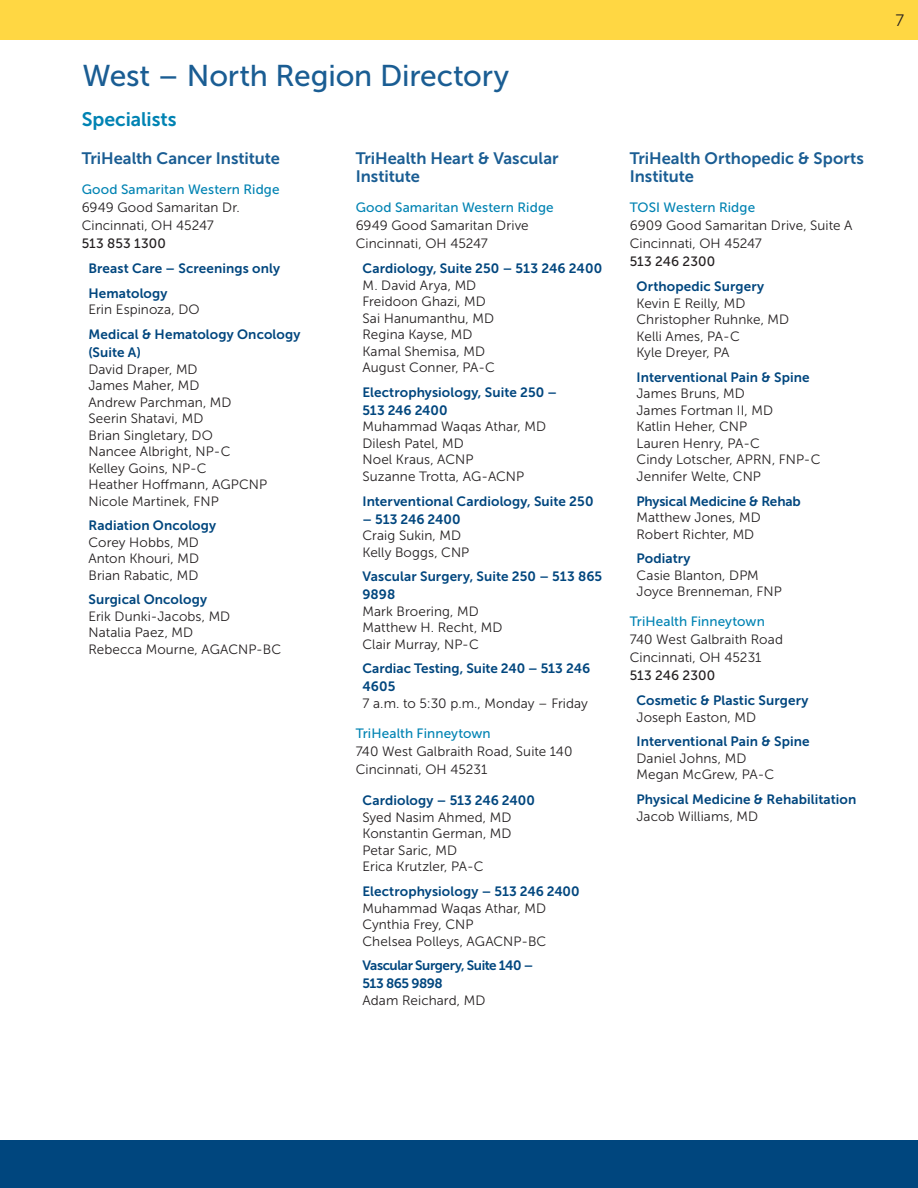
<style>
.page{position:relative;width:918px;height:1188px;background:#fff}
.page>*{position:absolute;margin:0;border:0;box-sizing:border-box;transform-origin:0 0}
.ENTITY_headline{font:30px "Museo Sans 500";letter-spacing:-.005em;color:#1a5d93}
.Specialities_Primary_Head-SPAN{font:19.5px "Museo Sans 700";letter-spacing:-.005em;color:#0083b3}
.LIST-INSTITUTE_SPEC{font:16.5px/18px "Museo Sans 700";color:#1a5d93}
.t1{font:16.5px "Museo Sans 300";color:#231f20}
.LIST-Doctor{font:13.5px "Museo Sans 300";letter-spacing:.005em;color:#231f20}
.LIST-sub-specialty{font:13.5px/18px "Museo Sans 700";letter-spacing:.005em;color:#00467e}
.LIST-addresses{font:13.5px "Museo Sans 300";letter-spacing:.005em;color:#231f20}
.LIST-office_name{font:13.5px "Museo Sans 500";letter-spacing:.01em;color:#0083b3}
.LIST-sub-specialty-2{font:13.5px/18px "Museo Sans 700";letter-spacing:-.035em;color:#00467e}
.LIST-phone_number{font:13.5px "Museo Sans 500";letter-spacing:.01em;color:#231f20}
.LIST-address_space_after{font:13.5px "Museo Sans 300";letter-spacing:.005em;color:#231f20}
</style>
<div class="page">
<div style="left:0;top:1141px;width:918px;height:47px;background:#00467e"></div>
<div style="left:0;top:0;width:918px;height:40px;background:#ffd743"></div>
<p class="ENTITY_headline" style="left:82px;top:59px;width:428px">West – North Region Directory</p>
<p class="Specialities_Primary_Head-SPAN" style="left:82px;top:108px;width:96px">Specialists</p>
<p class="LIST-INSTITUTE_SPEC" style="left:82px;top:150px;width:200px">TriHealth Cancer Institute</p>
<p class="LIST-office_name" style="left:82px;top:182px;width:199px">Good Samaritan Western Ridge</p>
<p class="LIST-addresses" style="left:82px;top:200px;width:160px">6949 Good Samaritan Dr.</p>
<p class="LIST-addresses" style="left:82px;top:218px;width:134px">Cincinnati, OH 45247</p>
<p class="LIST-phone_number" style="left:82px;top:236px;width:86px">513 853 1300</p>
<p class="LIST-sub-specialty" style="left:88px;top:259px;width:193px">Breast Care – Screenings only</p>
<p class="LIST-sub-specialty" style="left:88px;top:284px;width:81px">Hematology</p>
<p class="LIST-Doctor" style="left:88px;top:302px;width:113px">Erin Espinoza, DO</p>
<p class="LIST-sub-specialty" style="left:88px;top:325px;width:214px">Medical &amp; Hematology Oncology (Suite A)</p>
<p class="LIST-Doctor" style="left:88px;top:362px;width:111px">David Draper, MD</p>
<p class="LIST-Doctor" style="left:88px;top:378px;width:113px">James Maher, MD</p>
<p class="LIST-Doctor" style="left:88px;top:395px;width:145px">Andrew Parchman, MD</p>
<p class="LIST-Doctor" style="left:88px;top:411px;width:116px">Seerin Shatavi, MD</p>
<p class="LIST-Doctor" style="left:88px;top:428px;width:126px">Brian Singletary, DO</p>
<p class="LIST-Doctor" style="left:88px;top:444px;width:144px">Nancee Albright, NP-C</p>
<p class="LIST-Doctor" style="left:88px;top:461px;width:120px">Kelley Goins, NP-C</p>
<p class="LIST-Doctor" style="left:88px;top:477px;width:180px">Heather Hoffmann, AGPCNP</p>
<p class="LIST-Doctor" style="left:88px;top:494px;width:132px">Nicole Martinek, FNP</p>
<p class="LIST-sub-specialty" style="left:88px;top:517px;width:129px">Radiation Oncology</p>
<p class="LIST-Doctor" style="left:88px;top:535px;width:112px">Corey Hobbs, MD</p>
<p class="LIST-Doctor" style="left:88px;top:551px;width:112px">Anton Khouri, MD</p>
<p class="LIST-Doctor" style="left:88px;top:568px;width:112px">Brian Rabatic, MD</p>
<p class="LIST-sub-specialty" style="left:88px;top:591px;width:120px">Surgical Oncology</p>
<p class="LIST-Doctor" style="left:88px;top:609px;width:143px">Erik Dunki-Jacobs, MD</p>
<p class="LIST-Doctor" style="left:88px;top:626px;width:106px">Natalia Paez, MD</p>
<p class="LIST-Doctor" style="left:88px;top:642px;width:194px">Rebecca Mourne, AGACNP-BC</p>
<p class="LIST-INSTITUTE_SPEC" style="left:356px;top:150px;width:205px">TriHealth Heart &amp; Vascular<br>Institute</p>
<p class="LIST-office_name" style="left:356px;top:200px;width:199px">Good Samaritan Western Ridge</p>
<p class="LIST-addresses" style="left:356px;top:218px;width:174px">6949 Good Samaritan Drive</p>
<p class="LIST-addresses" style="left:356px;top:236px;width:134px">Cincinnati, OH 45247</p>
<p class="LIST-sub-specialty" style="left:362px;top:259px;width:241px">Cardiology, Suite 250 – 513 246 2400</p>
<p class="LIST-Doctor" style="left:362px;top:278px;width:115px">M. David Arya, MD</p>
<p class="LIST-Doctor" style="left:362px;top:294px;width:125px">Freidoon Ghazi, MD</p>
<p class="LIST-Doctor" style="left:362px;top:311px;width:133px">Sai Hanumanthu, MD</p>
<p class="LIST-Doctor" style="left:362px;top:327px;width:112px">Regina Kayse, MD</p>
<p class="LIST-Doctor" style="left:362px;top:344px;width:124px">Kamal Shemisa, MD</p>
<p class="LIST-Doctor" style="left:362px;top:360px;width:134px">August Conner, PA-C</p>
<p class="LIST-sub-specialty" style="left:362px;top:383px;width:196px">Electrophysiology, Suite 250 –<br>513 246 2400</p>
<p class="LIST-Doctor" style="left:362px;top:419px;width:185px">Muhammad Waqas Athar, MD</p>
<p class="LIST-Doctor" style="left:362px;top:436px;width:103px">Dilesh Patel, MD</p>
<p class="LIST-Doctor" style="left:362px;top:452px;width:113px">Noel Kraus, ACNP</p>
<p class="LIST-Doctor" style="left:362px;top:469px;width:163px">Suzanne Trotta, AG-ACNP</p>
<p class="LIST-sub-specialty" style="left:362px;top:492px;width:233px">Interventional Cardiology, Suite 250</p>
<p class="LIST-sub-specialty" style="left:362px;top:510px;width:100px">– 513 246 2400</p>
<p class="LIST-Doctor" style="left:362px;top:528px;width:100px">Craig Sukin, MD</p>
<p class="LIST-Doctor" style="left:362px;top:545px;width:108px">Kelly Boggs, CNP</p>
<p class="LIST-sub-specialty" style="left:362px;top:568px;width:241px">Vascular Surgery, Suite 250 – 513 865<br>9898</p>
<p class="LIST-Doctor" style="left:362px;top:604px;width:118px">Mark Broering, MD</p>
<p class="LIST-Doctor" style="left:362px;top:620px;width:142px">Matthew H. Recht, MD</p>
<p class="LIST-Doctor" style="left:362px;top:637px;width:118px">Clair Murray, NP-C</p>
<p class="LIST-sub-specialty" style="left:362px;top:660px;width:229px">Cardiac Testing, Suite 240 – 513 246<br>4605</p>
<p class="LIST-Doctor" style="left:362px;top:696px;width:227px">7 a.m. to 5:30 p.m., Monday – Friday</p>
<p class="LIST-office_name" style="left:356px;top:726px;width:137px">TriHealth Finneytown</p>
<p class="LIST-addresses" style="left:356px;top:744px;width:218px">740 West Galbraith Road, Suite 140</p>
<p class="LIST-address_space_after" style="left:356px;top:762px;width:133px">Cincinnati, OH 45231</p>
<p class="LIST-sub-specialty" style="left:362px;top:792px;width:174px">Cardiology – 513 246 2400</p>
<p class="LIST-Doctor" style="left:362px;top:810px;width:151px">Syed Nasim Ahmed, MD</p>
<p class="LIST-Doctor" style="left:362px;top:827px;width:151px">Konstantin German, MD</p>
<p class="LIST-Doctor" style="left:362px;top:843px;width:96px">Petar Saric, MD</p>
<p class="LIST-Doctor" style="left:362px;top:860px;width:123px">Erica Krutzler, PA-C</p>
<p class="LIST-sub-specialty" style="left:362px;top:883px;width:219px">Electrophysiology – 513 246 2400</p>
<p class="LIST-Doctor" style="left:362px;top:901px;width:185px">Muhammad Waqas Athar, MD</p>
<p class="LIST-Doctor" style="left:362px;top:917px;width:112px">Cynthia Frey, CNP</p>
<p class="LIST-Doctor" style="left:362px;top:934px;width:185px">Chelsea Polleys, AGACNP-BC</p>
<p class="LIST-sub-specialty-2" style="left:362px;top:957px;width:172px">Vascular Surgery, Suite 140 –<br>513 865 9898</p>
<p class="LIST-Doctor" style="left:362px;top:993px;width:124px">Adam Reichard, MD</p>
<p class="LIST-INSTITUTE_SPEC" style="left:630px;top:150px;width:236px">TriHealth Orthopedic &amp; Sports<br>Institute</p>
<p class="LIST-office_name" style="left:630px;top:200px;width:127px">TOSI Western Ridge</p>
<p class="LIST-addresses" style="left:630px;top:218px;width:224px">6909 Good Samaritan Drive, Suite A</p>
<p class="LIST-addresses" style="left:630px;top:236px;width:134px">Cincinnati, OH 45247</p>
<p class="LIST-phone_number" style="left:630px;top:254px;width:87px">513 246 2300</p>
<p class="LIST-sub-specialty" style="left:637px;top:277px;width:129px">Orthopedic Surgery</p>
<p class="LIST-Doctor" style="left:637px;top:296px;width:110px">Kevin E Reilly, MD</p>
<p class="LIST-Doctor" style="left:637px;top:312px;width:154px">Christopher Ruhnke, MD</p>
<p class="LIST-Doctor" style="left:637px;top:329px;width:105px">Kelli Ames, PA-C</p>
<p class="LIST-Doctor" style="left:637px;top:345px;width:94px">Kyle Dreyer, PA</p>
<p class="LIST-sub-specialty" style="left:637px;top:368px;width:175px">Interventional Pain &amp; Spine</p>
<p class="LIST-Doctor" style="left:637px;top:386px;width:110px">James Bruns, MD</p>
<p class="LIST-Doctor" style="left:637px;top:403px;width:138px">James Fortman II, MD</p>
<p class="LIST-Doctor" style="left:637px;top:419px;width:112px">Katlin Heher, CNP</p>
<p class="LIST-Doctor" style="left:637px;top:436px;width:125px">Lauren Henry, PA-C</p>
<p class="LIST-Doctor" style="left:637px;top:452px;width:186px">Cindy Lotscher, APRN, FNP‑ C</p>
<p class="LIST-Doctor" style="left:637px;top:469px;width:126px">Jennifer Welte, CNP</p>
<p class="LIST-sub-specialty" style="left:637px;top:492px;width:166px">Physical Medicine &amp; Rehab</p>
<p class="LIST-Doctor" style="left:637px;top:510px;width:126px">Matthew Jones, MD</p>
<p class="LIST-Doctor" style="left:637px;top:527px;width:119px">Robert Richter, MD</p>
<p class="LIST-sub-specialty" style="left:637px;top:550px;width:56px">Podiatry</p>
<p class="LIST-Doctor" style="left:637px;top:568px;width:124px">Casie Blanton, DPM</p>
<p class="LIST-Doctor" style="left:637px;top:584px;width:147px">Joyce Brenneman, FNP</p>
<p class="LIST-office_name" style="left:630px;top:614px;width:137px">TriHealth Finneytown</p>
<p class="LIST-addresses" style="left:630px;top:632px;width:155px">740 West Galbraith Road</p>
<p class="LIST-addresses" style="left:630px;top:650px;width:133px">Cincinnati, OH 45231</p>
<p class="LIST-phone_number" style="left:630px;top:668px;width:87px">513 246 2300</p>
<p class="LIST-sub-specialty" style="left:637px;top:691px;width:174px">Cosmetic &amp; Plastic Surgery</p>
<p class="LIST-Doctor" style="left:637px;top:710px;width:121px">Joseph Easton, MD</p>
<p class="LIST-sub-specialty" style="left:637px;top:733px;width:175px">Interventional Pain &amp; Spine</p>
<p class="LIST-Doctor" style="left:637px;top:751px;width:111px">Daniel Johns, MD</p>
<p class="LIST-Doctor" style="left:637px;top:767px;width:139px">Megan McGrew, PA-C</p>
<p class="LIST-sub-specialty" style="left:637px;top:790px;width:221px">Physical Medicine &amp; Rehabilitation</p>
<p class="LIST-Doctor" style="left:637px;top:809px;width:123px">Jacob Williams, MD</p>
<p class="t1" style="left:895px;top:11px;width:11px">7</p>
</div>
